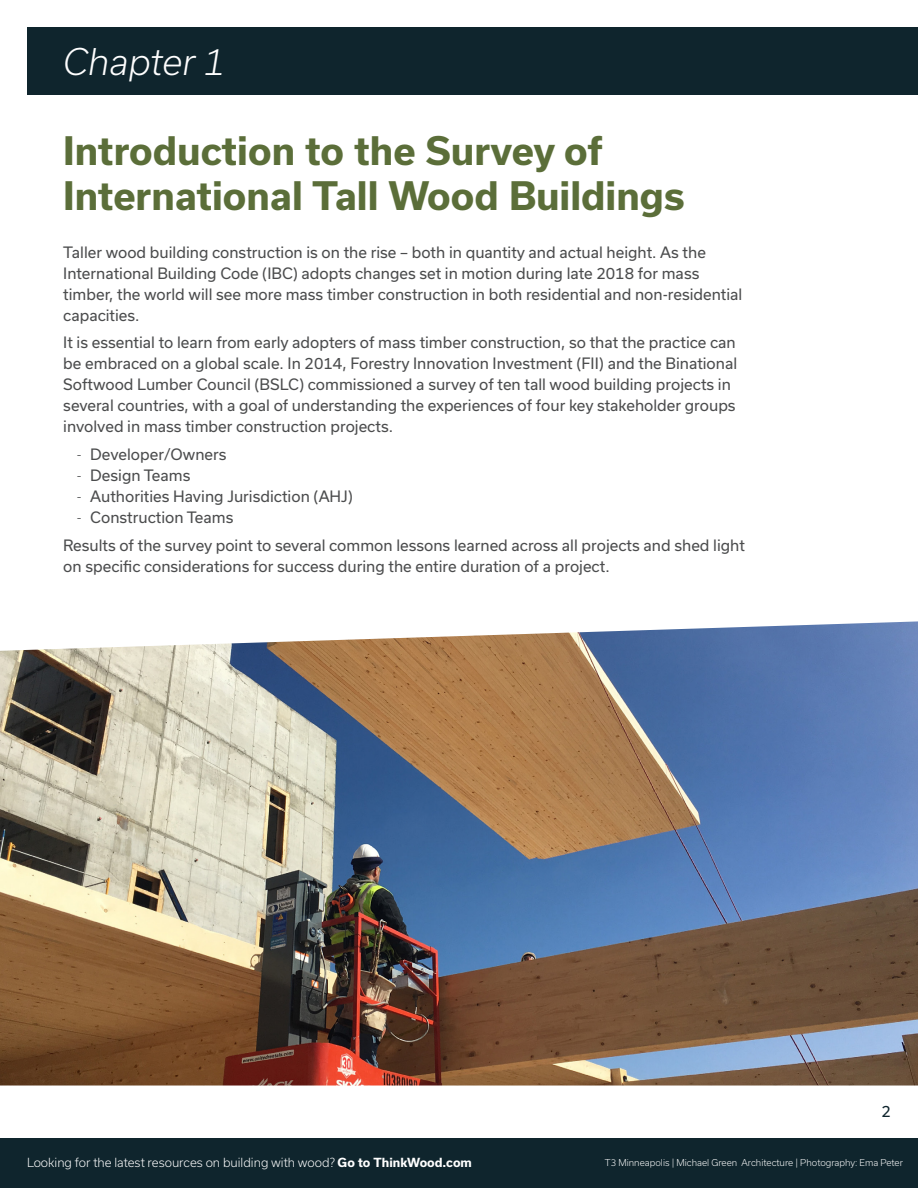
<style>
.page{position:relative;width:918px;height:1188px;background:#fff}
.page>*{position:absolute;margin:0;border:0;box-sizing:border-box;transform-origin:0 0}
.Paragraph_Style_2{font:700 37.5px/45px "Usual";color:#5b6e39}
.t1{font:italic 300 35.1px "Usual";color:#fff}
.Paragraph_Style_2-2{font:15px/21px "Usual";color:#4b4c4d}
.t2{font:15px "Usual";color:#0f252d}
.t3{font:300 12px "Usual";color:#fff}
.t4{font:300 9px "Usual";color:#fff}
.s1{font-weight:300}
.s2{font-weight:700}
</style>
<div class="page">
<div style="left:0;top:1138px;width:918px;height:50px;background:#0f252d"></div>
<img style="left:0;top:621px;width:918px;height:465px">
<div style="left:27px;top:27px;width:891px;height:67px;background:#0f252d"></div>
<p class="t1" style="left:63px;top:42px;width:163px">Chapter 1</p>
<p class="Paragraph_Style_2" style="left:63px;top:128px;width:623px">Introduction to the Survey of<br>International Tall Wood Buildings</p>
<p class="Paragraph_Style_2-2" style="left:63px;top:242px;width:681px">Taller wood building construction is on the rise – both in quantity and actual height. As the International Building Code (IBC) adopts changes set in motion during late 2018 for mass timber, the world will see more mass timber construction in both residential and non-residential capacities.</p>
<p class="Paragraph_Style_2-2" style="left:63px;top:332px;width:675px">It is essential to learn from early adopters of mass timber construction, so that the practice can be embraced on a global scale. In 2014, Forestry Innovation Investment (FII) and the Binational Softwood Lumber Council (BSLC) commissioned a survey of ten tall wood building projects in several countries, with a goal of understanding the experiences of four key stakeholder groups involved in mass timber construction projects.</p>
<p class="Paragraph_Style_2-2" style="left:77px;top:444px;width:151px"><span class="s1">-</span> Developer/Owners</p>
<p class="Paragraph_Style_2-2" style="left:77px;top:465px;width:115px"><span class="s1">-</span> Design Teams</p>
<p class="Paragraph_Style_2-2" style="left:77px;top:486px;width:278px"><span class="s1">-</span> Authorities Having Jurisdiction (AHJ)</p>
<p class="Paragraph_Style_2-2" style="left:77px;top:507px;width:158px"><span class="s1">-</span> Construction Teams</p>
<p class="Paragraph_Style_2-2" style="left:63px;top:535px;width:683px">Results of the survey point to several common lessons learned across all projects and shed light on specific considerations for success during the entire duration of a project.</p>
<p class="t2" style="left:882px;top:1103px;width:11px">2</p>
<p class="t3" style="left:27px;top:1156px;width:446px">Looking for the latest resources on building with wood? <span class="s2">Go to ThinkWood.com</span></p>
<p class="t4" style="left:605px;top:1157px;width:300px">T3 Minneapolis | Michael Green Architecture | Photography: Ema Peter</p>
</div>
